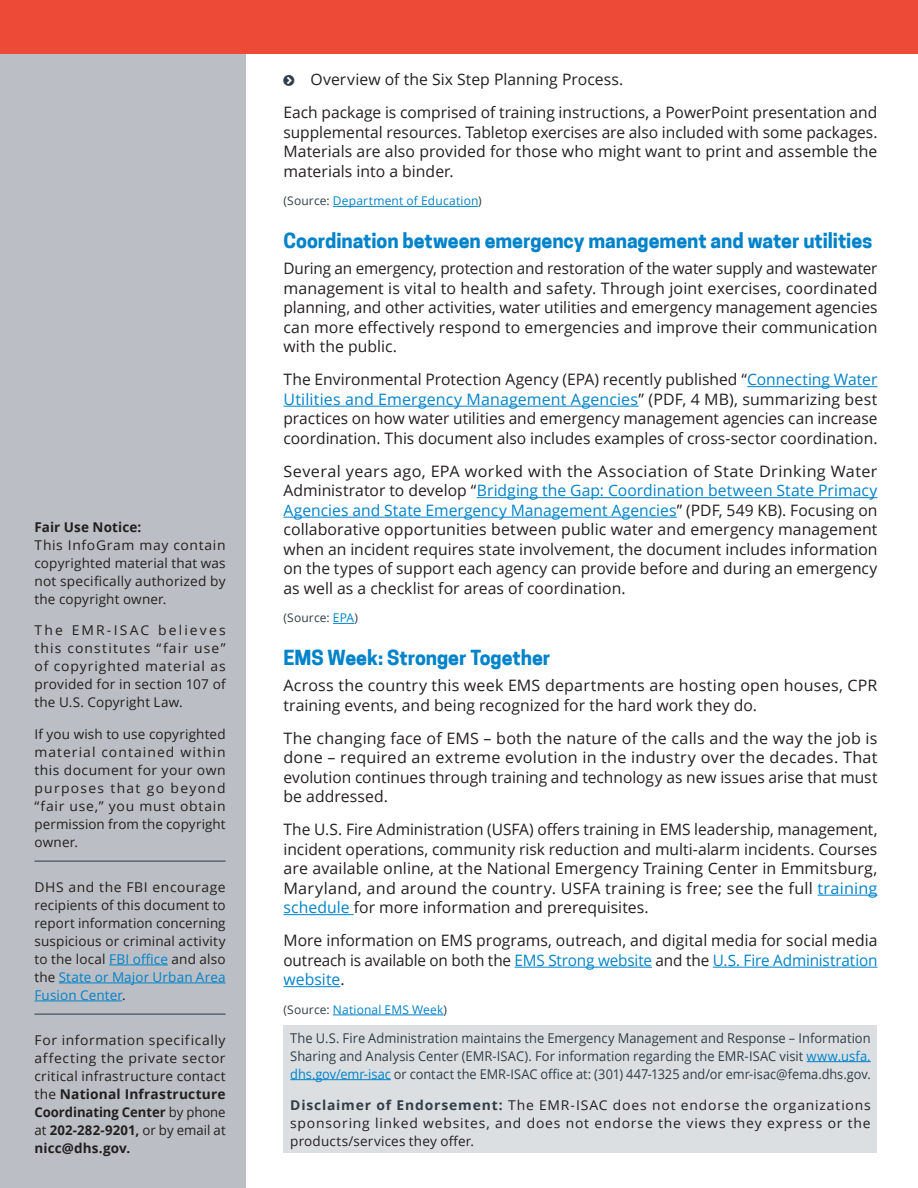
<style>
.page{position:relative;width:918px;height:1188px;background:#fff}
.page>*{position:absolute;margin:0;border:0;box-sizing:border-box;transform-origin:0 0}
.Subhead{font:700 19.5px "Coo Hew";letter-spacing:-.005em;color:#0083ca}
.t1{font:15.75px/19.5px "Open Sans";color:#231f20;text-align:justify}
.t2{font:13.5px/18px "Open Sans";letter-spacing:.015em;color:#231f20;text-align:justify}
.t3{font:13.5px/18px "Open Sans";color:#313e48;text-align:justify;scale:.96 1}
.t4{font:13.5px/18px "Open Sans";letter-spacing:.01em;color:#0083ca}
.t5{font:700 13.5px "Open Sans";letter-spacing:.01em;color:#231f20}
.t6{font:12px "Open Sans";letter-spacing:.015em;color:#0083ca}
.t7{font:12px "Open Sans";letter-spacing:.01em;color:#313e48}
.s1{color:#0083ca}
.s2{color:#231f20}
.s3{font-weight:700}
.s4{color:#313e48}
.s5{font-weight:700;color:#313e48}
</style>
<div class="page">
<div style="left:0;top:54px;width:245px;height:1134px;background:#bbbec4"></div>
<hr style="left:34px;top:860px;width:192px;height:2px;background:#5a6670">
<hr style="left:109px;top:965px;width:59px;height:1px;background:#0083ca">
<hr style="left:59px;top:983px;width:167px;height:1px;background:#0083ca">
<hr style="left:34px;top:1013px;width:192px;height:2px;background:#5a6670">
<hr style="left:34px;top:1001px;width:88px;height:1px;background:#0083ca">
<div style="left:284px;top:1026px;width:594px;height:127px;background:#dbdfe2"></div>
<hr style="left:807px;top:1061px;width:64px;height:1px;background:#0083ca">
<hr style="left:290px;top:1079px;width:101px;height:1px;background:#0083ca">
<div style="left:0;top:0;width:918px;height:54px;background:#ed4b38"></div>
<hr style="left:333px;top:206px;width:145px;height:1px;background:#0083ca">
<hr style="left:747px;top:386px;width:130px;height:1px;background:#0083ca">
<hr style="left:284px;top:406px;width:355px;height:1px;background:#0083ca">
<hr style="left:477px;top:497px;width:400px;height:1px;background:#0083ca">
<hr style="left:284px;top:517px;width:393px;height:1px;background:#0083ca">
<svg style="left:333px;top:623px;width:21px;height:1px"></svg>
<hr style="left:818px;top:895px;width:60px;height:1px;background:#0083ca">
<hr style="left:284px;top:914px;width:70px;height:1px;background:#0083ca">
<hr style="left:515px;top:967px;width:137px;height:1px;background:#0083ca">
<hr style="left:713px;top:967px;width:165px;height:1px;background:#0083ca">
<hr style="left:284px;top:986px;width:56px;height:1px;background:#0083ca">
<hr style="left:333px;top:1015px;width:111px;height:1px;background:#0083ca">
<p class="t5" style="left:34px;top:517px;width:108px">Fair Use Notice:</p>
<p class="t2" style="left:34px;top:536px;width:193px">This InfoGram may contain copyrighted material that was not specifically authorized by the copyright owner.</p>
<p class="t2" style="left:34px;top:621px;width:193px">The EMR-ISAC believes this constitutes “fair use” of copyrighted material as provided for in section 107 of the U.S. Copyright Law.</p>
<p class="t2" style="left:34px;top:725px;width:193px">If you wish to use copyrighted material contained within this document for your own purposes that go beyond “fair use,” you must obtain permission from the copyright owner.</p>
<p class="t2" style="left:34px;top:878px;width:193px">DHS and the FBI encourage recipients of this document to report information concerning suspicious or criminal activity to the local <span class="s1">FBI office</span> and also</p>
<p class="t4" style="left:34px;top:968px;width:193px"><span class="s2">the</span> State or Major Urban Area<br>Fusion Center<span class="s2">.</span></p>
<p class="t2" style="left:34px;top:1031px;width:193px">For information specifically affecting the private sector critical infrastructure contact the <span class="s3">National Infrastructure Coordinating Center</span> by phone at <span class="s3">202-282-9201,</span> or by email at <span class="s3">nicc@dhs.gov.</span></p>
<p class="t1" style="left:310px;top:70px;width:315px">Overview of the Six Step Planning Process.</p>
<p class="t1" style="left:284px;top:103px;width:595px">Each package is comprised of training instructions, a PowerPoint presentation and supplemental resources. Tabletop exercises are also included with some packages.<br>Materials are also provided for those who might want to print and assemble the materials into a binder.</p>
<p class="t6" style="left:284px;top:193px;width:200px"><span class="s4">(Source:</span> Department of Education<span class="s4">)</span></p>
<p class="Subhead" style="left:284px;top:229px;width:590px">Coordination between emergency management and water utilities</p>
<p class="t1" style="left:284px;top:259px;width:596px">During an emergency, protection and restoration of the water supply and wastewater management is vital to health and safety. Through joint exercises, coordinated planning, and other activities, water utilities and emergency management agencies can more effectively respond to emergencies and improve their communication with the public.</p>
<p class="t1" style="left:284px;top:370px;width:596px">The Environmental Protection Agency (EPA) recently published “<span class="s1">Connecting Water</span></p>
<p class="t1" style="left:284px;top:389px;width:596px"><span class="s1">Utilities and Emergency Management Agencies</span>” (PDF, 4 MB), summarizing best practices on how water utilities and emergency management agencies can increase coordination. This document also includes examples of cross-sector coordination.</p>
<p class="t1" style="left:284px;top:461px;width:596px">Several years ago, EPA worked with the Association of State Drinking Water Administrator to develop “<span class="s1">Bridging the Gap: Coordination between State Primacy Agencies and State Emergency Management Agencies</span>” (PDF, 549 KB). Focusing on collaborative opportunities between public water and emergency management when an incident requires state involvement, the document includes information on the types of support each agency can provide before and during an emergency as well as a checklist for areas of coordination.</p>
<p class="t7" style="left:284px;top:610px;width:76px">(Source: <span class="s1">EPA</span>)</p>
<p class="Subhead" style="left:284px;top:646px;width:268px">EMS Week: Stronger Together</p>
<p class="t1" style="left:284px;top:676px;width:595px">Across the country this week EMS departments are hosting open houses, CPR training events, and being recognized for the hard work they do.</p>
<p class="t1" style="left:284px;top:728px;width:596px">The changing face of EMS – both the nature of the calls and the way the job is done – required an extreme evolution in the industry over the decades. That evolution continues through training and technology as new issues arise that must be addressed.</p>
<p class="t1" style="left:284px;top:820px;width:596px">The U.S. Fire Administration (USFA) offers training in EMS leadership, management, incident operations, community risk reduction and multi-alarm incidents. Courses are available online, at the National Emergency Training Center in Emmitsburg, Maryland, and around the country. USFA training is free; see the full <span class="s1">training schedule</span> for more information and prerequisites.</p>
<p class="t1" style="left:284px;top:931px;width:596px">More information on EMS programs, outreach, and digital media for social media outreach is available on both the <span class="s1">EMS Strong website</span> and the <span class="s1">U.S. Fire Administration website</span>.</p>
<p class="t6" style="left:284px;top:1001px;width:165px"><span class="s4">(Source:</span> National EMS Week<span class="s4">)</span></p>
<p class="t3" style="left:290px;top:1028px;width:606px">The U.S. Fire Administration maintains the Emergency Management and Response – Information Sharing and Analysis Center (EMR-ISAC). For information regarding the EMR-ISAC visit <span class="s1">www.usfa. dhs.gov/emr-isac</span> or contact the EMR-ISAC office at: (301) 447-1325 and/or emr-isac@fema.dhs.gov.</p>
<p class="t2" style="left:290px;top:1096px;width:582px"><span class="s5">Disclaimer of Endorsement:</span> The EMR-ISAC does not endorse the organizations sponsoring linked websites, and does not endorse the views they express or the products/services they offer.</p>
</div>
